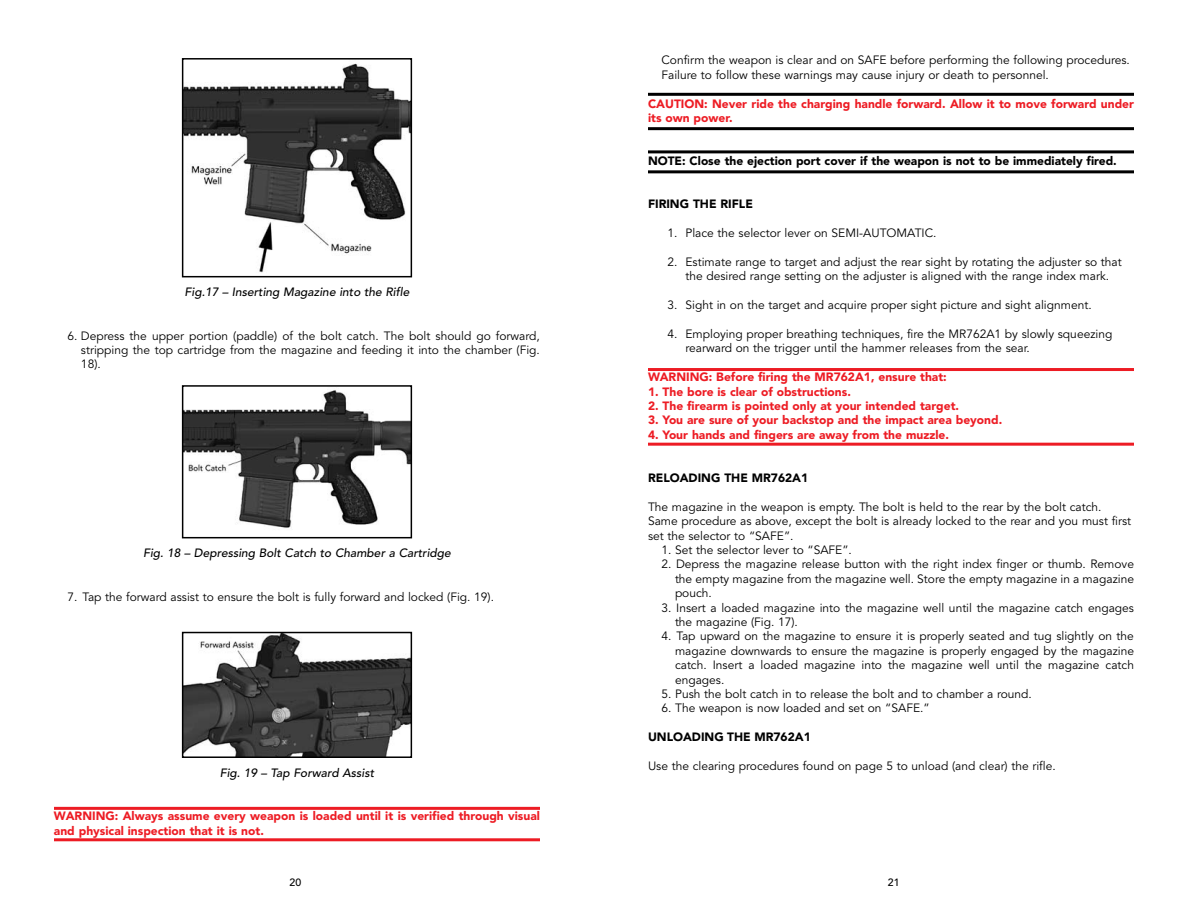
<style>
.page{position:relative;width:1188px;height:918px;background:#fff}
.page>*{position:absolute;margin:0;border:0;box-sizing:border-box;transform-origin:0 0}
.t1{font:12px/14.4px "Avenir";color:#000}
.t2{font:900 12px/14.4px "Avenir";color:#ed1c24}
.t3{font:900 12px "Avenir";color:#000}
.t4{font:italic 500 12px "Avenir";color:#000}
.t5{font:500 10.5px "Avenir";color:#000}
</style>
<div class="page">
<hr style="left:54px;top:807px;width:486px;height:3px;background:#ed1c24">
<hr style="left:54px;top:838px;width:486px;height:3px;background:#ed1c24">
<img style="left:185px;top:63px;width:224px;height:210px">
<div style="left:182px;top:58px;width:230px;height:219px;border:2px solid #000"></div>
<img style="left:185px;top:390px;width:224px;height:138px">
<div style="left:182px;top:385px;width:230px;height:153px;border:2px solid #000"></div>
<img style="left:185px;top:635px;width:224px;height:120px">
<div style="left:182px;top:632px;width:230px;height:126px;border:2px solid #000"></div>
<hr style="left:648px;top:93px;width:486px;height:3px;background:#000">
<hr style="left:648px;top:127px;width:486px;height:3px;background:#000">
<hr style="left:648px;top:150px;width:486px;height:3px;background:#000">
<hr style="left:648px;top:170px;width:486px;height:3px;background:#000">
<hr style="left:648px;top:368px;width:486px;height:3px;background:#ed1c24">
<hr style="left:648px;top:443px;width:486px;height:3px;background:#ed1c24">
<p class="t4" style="left:185px;top:285px;width:226px">Fig.17 – Inserting Magazine into the Rifle</p>
<p class="t1" style="left:81px;top:329px;width:460px;text-align:justify;text-indent:-14px">6. Depress the upper portion (paddle) of the bolt catch. The bolt should go forward, stripping the top cartridge from the magazine and feeding it into the chamber (Fig.<br>18).</p>
<p class="t4" style="left:143px;top:546px;width:309px">Fig. 18 – Depressing Bolt Catch to Chamber a Cartridge</p>
<p class="t1" style="left:68px;top:590px;width:428px">7. Tap the forward assist to ensure the bolt is fully forward and locked (Fig. 19).</p>
<p class="t4" style="left:220px;top:766px;width:156px">Fig. 19 – Tap Forward Assist</p>
<p class="t2" style="left:54px;top:809px;width:487px">WARNING: Always assume every weapon is loaded until it is verified through visual and physical inspection that it is not.</p>
<p class="t1" style="left:662px;top:53px;width:470px">Confirm the weapon is clear and on SAFE before performing the following procedures.<br>Failure to follow these warnings may cause injury or death to personnel.</p>
<p class="t2" style="left:648px;top:96px;width:487px">CAUTION: Never ride the charging handle forward. Allow it to move forward under its own power.</p>
<p class="t3" style="left:648px;top:154px;width:470px">NOTE: Close the ejection port cover if the weapon is not to be immediately fired.</p>
<p class="t3" style="left:648px;top:197px;width:88px">FIRING THE Rifle</p>
<p class="t1" style="left:668px;top:226px;width:271px">1. Place the selector lever on SEMI-AUTOMATIC.</p>
<p class="t1" style="left:668px;top:255px;width:456px;text-align:center">2. Estimate range to target and adjust the rear sight by rotating the adjuster so that the desired range setting on the adjuster is aligned with the range index mark.</p>
<p class="t1" style="left:668px;top:298px;width:426px">3. Sight in on the target and acquire proper sight picture and sight alignment.</p>
<p class="t1" style="left:686px;top:327px;width:428px;text-indent:-18px">4. Employing proper breathing techniques, fire the MR762A1 by slowly squeezing rearward on the trigger until the hammer releases from the sear.</p>
<p class="t2" style="left:648px;top:370px;width:300px">WARNING: Before firing the MR762A1, ensure that:</p>
<p class="t2" style="left:648px;top:384px;width:204px">1. The bore is clear of obstructions.</p>
<p class="t2" style="left:648px;top:399px;width:313px">2. The firearm is pointed only at your intended target.</p>
<p class="t2" style="left:648px;top:413px;width:356px">3. You are sure of your backstop and the impact area beyond.</p>
<p class="t2" style="left:648px;top:427px;width:302px">4. Your hands and fingers are away from the muzzle.</p>
<p class="t3" style="left:648px;top:471px;width:17px">Reloading</p>
<p class="t3" style="left:724px;top:471px;width:9px">the</p>
<p class="t3" style="left:752px;top:471px;width:58px">MR762A1</p>
<p class="t1" style="left:648px;top:500px;width:485px">The magazine in the weapon is empty. The bolt is held to the rear by the bolt catch.<br>Same procedure as above, except the bolt is already locked to the rear and you must first set the selector to “SAFE”.</p>
<p class="t1" style="left:662px;top:543px;width:192px">1. Set the selector lever to “SAFE”.</p>
<p class="t1" style="left:675px;top:557px;width:461px;text-align:justify;text-indent:-14px">2. Depress the magazine release button with the right index finger or thumb. Remove the empty magazine from the magazine well. Store the empty magazine in a magazine pouch.</p>
<p class="t1" style="left:675px;top:601px;width:461px;text-indent:-14px">3. Insert a loaded magazine into the magazine well until the magazine catch engages the magazine (Fig. 17).</p>
<p class="t1" style="left:675px;top:629px;width:461px;text-align:justify;text-indent:-14px">4. Tap upward on the magazine to ensure it is properly seated and tug slightly on the magazine downwards to ensure the magazine is properly engaged by the magazine catch. Insert a loaded magazine into the magazine well until the magazine catch engages.</p>
<p class="t1" style="left:662px;top:687px;width:372px">5. Push the bolt catch in to release the bolt and to chamber a round.</p>
<p class="t1" style="left:662px;top:701px;width:270px">6. The weapon is now loaded and set on “SAFE.”</p>
<p class="t3" style="left:648px;top:730px;width:19px">Unloading</p>
<p class="t3" style="left:727px;top:730px;width:9px">the</p>
<p class="t3" style="left:754px;top:730px;width:58px">MR762A1</p>
<p class="t1" style="left:648px;top:759px;width:409px">Use the clearing procedures found on page 5 to unload (and clear) the rifle.</p>
<p class="t5" style="left:290px;top:876px;width:13px">20</p>
<p class="t5" style="left:888px;top:876px;width:13px">21</p>
</div>
